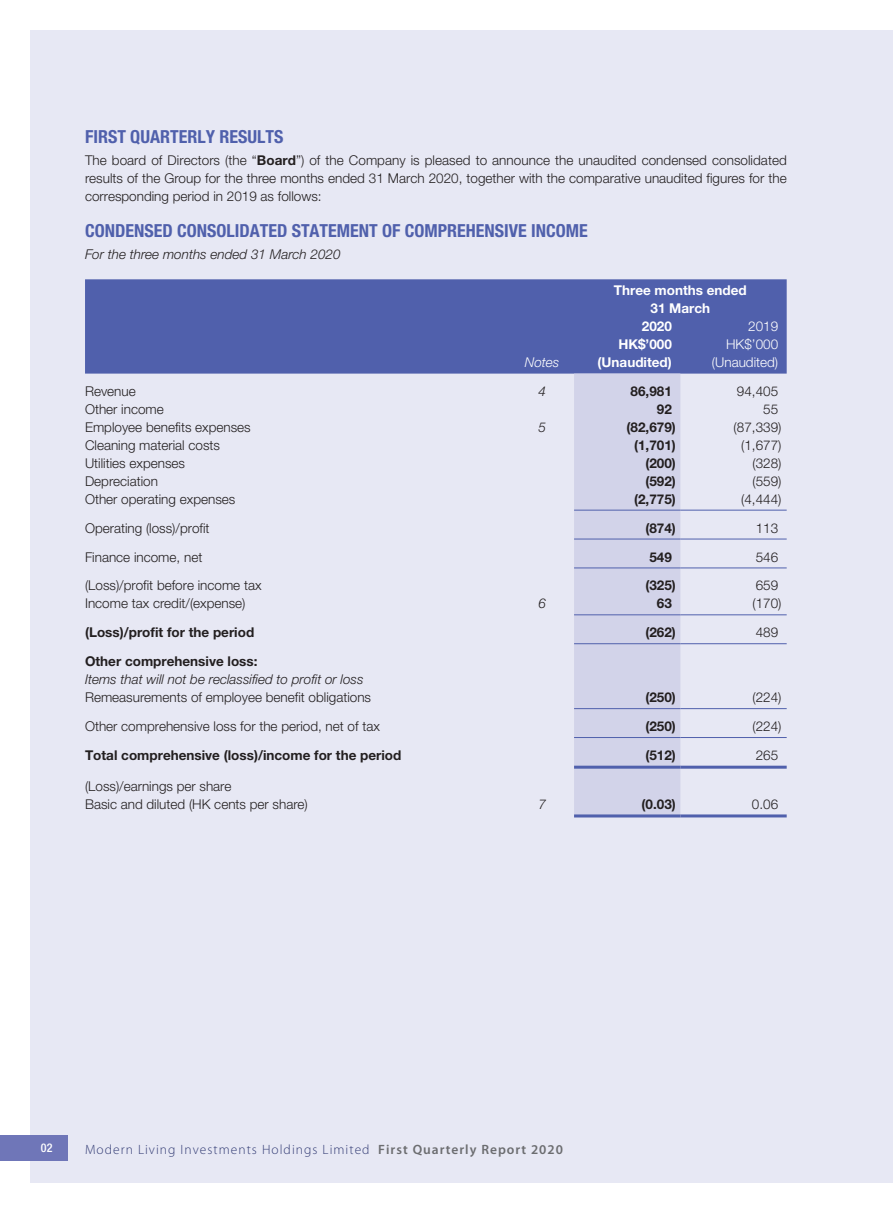
<style>
.page{position:relative;width:893px;height:1212px;background:#fff}
.page>*{position:absolute;margin:0;border:0;box-sizing:border-box;transform-origin:0 0}
._01_H1{font:700 condensed 18px "Helvetica Neue LT Std";color:#5060ac}
._50_Table_txt{font:300 13.5px "Helvetica Neue LT Std";color:#231f20}
._00_txt{font:300 13.5px/18px "Helvetica Neue LT Std";color:#231f20;text-align:justify}
._50_Table_txt-2{font:700 13.5px "Helvetica Neue LT Std";color:#231f20}
.t1{font:300 13.5px "Myriad Pro";letter-spacing:.075em;color:#343d75}
._50_Table_txt-3{font:italic 300 13.5px "Helvetica Neue LT Std";color:#231f20}
._50_Table_txt-4{font:700 13.5px "Helvetica Neue LT Std";color:#fff}
._00_txt-2{font:italic 300 13.5px "Helvetica Neue LT Std";color:#231f20}
._50_Table_txt-5{font:300 13.5px "Helvetica Neue LT Std";color:#fff}
._50_Table_txt-6{font:italic 300 13.5px "Helvetica Neue LT Std";color:#fff}
.t2{font:500 condensed 12px "Helvetica Neue LT Std";color:#fff}
.s1{font-weight:700}
.s2{font-weight:600;color:#6c6d70}
</style>
<div class="page">
<div style="left:30px;top:30px;width:863px;height:1152px;background:#e7e8f4"></div>
<div style="left:0;top:1135px;width:68px;height:26px;background:#6f76b8"></div>
<div style="left:85px;top:279px;width:702px;height:95px;background:#5060ac"></div>
<div style="left:574px;top:374px;width:106px;height:440px;background:#d2d3e9"></div>
<hr style="left:574px;top:510px;width:106px;height:1px;background:#5060ac">
<hr style="left:680px;top:510px;width:107px;height:1px;background:#5060ac">
<hr style="left:574px;top:539px;width:106px;height:1px;background:#5060ac">
<hr style="left:680px;top:539px;width:107px;height:1px;background:#5060ac">
<hr style="left:574px;top:567px;width:106px;height:1px;background:#5060ac">
<hr style="left:680px;top:567px;width:107px;height:1px;background:#5060ac">
<hr style="left:574px;top:614px;width:106px;height:1px;background:#5060ac">
<hr style="left:680px;top:614px;width:107px;height:1px;background:#5060ac">
<hr style="left:574px;top:643px;width:106px;height:1px;background:#5060ac">
<hr style="left:680px;top:643px;width:107px;height:1px;background:#5060ac">
<hr style="left:574px;top:708px;width:106px;height:1px;background:#5060ac">
<hr style="left:680px;top:708px;width:107px;height:1px;background:#5060ac">
<hr style="left:574px;top:737px;width:106px;height:1px;background:#5060ac">
<hr style="left:680px;top:737px;width:107px;height:1px;background:#5060ac">
<hr style="left:574px;top:766px;width:106px;height:3px;background:#5060ac">
<hr style="left:680px;top:766px;width:107px;height:3px;background:#5060ac">
<hr style="left:574px;top:814px;width:106px;height:3px;background:#5060ac">
<hr style="left:680px;top:814px;width:107px;height:3px;background:#5060ac">
<p class="_01_H1" style="left:85px;top:125px;width:200px">FIRST QUARTERLY RESULTS</p>
<p class="_00_txt" style="left:85px;top:151px;width:703px">The board of Directors (the “<span class="s1">Board</span>”) of the Company is pleased to announce the unaudited condensed consolidated results of the Group for the three months ended 31 March 2020, together with the comparative unaudited figures for the corresponding period in 2019 as follows:</p>
<p class="_01_H1" style="left:85px;top:219px;width:504px">CONDENSED CONSOLIDATED STATEMENT OF COMPREHENSIVE INCOME</p>
<p class="_00_txt-2" style="left:85px;top:246px;width:257px">For the three months ended 31 March 2020</p>
<p class="_50_Table_txt-4" style="left:614px;top:282px;width:135px">Three months ended</p>
<p class="_50_Table_txt-4" style="left:650px;top:300px;width:61px">31 March</p>
<p class="_50_Table_txt-4" style="left:642px;top:318px;width:32px">2020</p>
<p class="_50_Table_txt-5" style="left:748px;top:318px;width:32px">2019</p>
<p class="_50_Table_txt-4" style="left:618px;top:336px;width:55px">HK$’000</p>
<p class="_50_Table_txt-5" style="left:726px;top:336px;width:54px">HK$’000</p>
<p class="_50_Table_txt-6" style="left:525px;top:354px;width:36px">Notes</p>
<p class="_50_Table_txt-4" style="left:598px;top:354px;width:76px">(Unaudited)</p>
<p class="_50_Table_txt-5" style="left:712px;top:354px;width:68px">(Unaudited)</p>
<p class="_50_Table_txt" style="left:85px;top:383px;width:52px">Revenue</p>
<p class="_50_Table_txt-3" style="left:538px;top:383px;width:9px">4</p>
<p class="_50_Table_txt-2" style="left:631px;top:382px;width:43px">86,981</p>
<p class="_50_Table_txt" style="left:737px;top:383px;width:43px">94,405</p>
<p class="_50_Table_txt" style="left:85px;top:401px;width:80px">Other income</p>
<p class="_50_Table_txt-2" style="left:657px;top:400px;width:17px">92</p>
<p class="_50_Table_txt" style="left:763px;top:401px;width:17px">55</p>
<p class="_50_Table_txt" style="left:85px;top:419px;width:167px">Employee benefits expenses</p>
<p class="_50_Table_txt-3" style="left:538px;top:419px;width:9px">5</p>
<p class="_50_Table_txt-2" style="left:627px;top:418px;width:51px">(82,679)</p>
<p class="_50_Table_txt" style="left:734px;top:419px;width:49px">(87,339)</p>
<p class="_50_Table_txt" style="left:85px;top:437px;width:137px">Cleaning material costs</p>
<p class="_50_Table_txt-2" style="left:634px;top:436px;width:43px">(1,701)</p>
<p class="_50_Table_txt" style="left:741px;top:437px;width:42px">(1,677)</p>
<p class="_50_Table_txt" style="left:85px;top:455px;width:101px">Utilities expenses</p>
<p class="_50_Table_txt-2" style="left:645px;top:454px;width:32px">(200)</p>
<p class="_50_Table_txt" style="left:752px;top:455px;width:31px">(328)</p>
<p class="_50_Table_txt" style="left:85px;top:473px;width:75px">Depreciation</p>
<p class="_50_Table_txt-2" style="left:645px;top:472px;width:32px">(592)</p>
<p class="_50_Table_txt" style="left:752px;top:473px;width:31px">(559)</p>
<p class="_50_Table_txt" style="left:85px;top:491px;width:152px">Other operating expenses</p>
<p class="_50_Table_txt-2" style="left:634px;top:490px;width:43px">(2,775)</p>
<p class="_50_Table_txt" style="left:741px;top:491px;width:42px">(4,444)</p>
<p class="_50_Table_txt" style="left:85px;top:519px;width:126px">Operating (loss)/profit</p>
<p class="_50_Table_txt-2" style="left:645px;top:519px;width:32px">(874)</p>
<p class="_50_Table_txt" style="left:756px;top:519px;width:24px">113</p>
<p class="_50_Table_txt" style="left:85px;top:548px;width:119px">Finance income, net</p>
<p class="_50_Table_txt-2" style="left:649px;top:548px;width:24px">549</p>
<p class="_50_Table_txt" style="left:756px;top:548px;width:24px">546</p>
<p class="_50_Table_txt" style="left:85px;top:577px;width:178px">(Loss)/profit before income tax</p>
<p class="_50_Table_txt-2" style="left:645px;top:577px;width:32px">(325)</p>
<p class="_50_Table_txt" style="left:756px;top:577px;width:24px">659</p>
<p class="_50_Table_txt" style="left:85px;top:595px;width:162px">Income tax credit/(expense)</p>
<p class="_50_Table_txt-3" style="left:538px;top:595px;width:9px">6</p>
<p class="_50_Table_txt-2" style="left:657px;top:595px;width:17px">63</p>
<p class="_50_Table_txt" style="left:752px;top:595px;width:31px">(170)</p>
<p class="_50_Table_txt-2" style="left:85px;top:624px;width:171px">(Loss)/profit for the period</p>
<p class="_50_Table_txt-2" style="left:645px;top:624px;width:32px">(262)</p>
<p class="_50_Table_txt" style="left:756px;top:624px;width:24px">489</p>
<p class="_50_Table_txt-2" style="left:85px;top:653px;width:174px">Other comprehensive loss:</p>
<p class="_50_Table_txt-3" style="left:85px;top:671px;width:280px">Items that will not be reclassified to profit or loss</p>
<p class="_50_Table_txt" style="left:85px;top:689px;width:288px">Remeasurements of employee benefit obligations</p>
<p class="_50_Table_txt-2" style="left:645px;top:689px;width:32px">(250)</p>
<p class="_50_Table_txt" style="left:752px;top:689px;width:31px">(224)</p>
<p class="_50_Table_txt" style="left:85px;top:718px;width:296px">Other comprehensive loss for the period, net of tax</p>
<p class="_50_Table_txt-2" style="left:645px;top:718px;width:32px">(250)</p>
<p class="_50_Table_txt" style="left:752px;top:718px;width:31px">(224)</p>
<p class="_50_Table_txt-2" style="left:85px;top:747px;width:318px">Total comprehensive (loss)/income for the period</p>
<p class="_50_Table_txt-2" style="left:645px;top:747px;width:32px">(512)</p>
<p class="_50_Table_txt" style="left:756px;top:747px;width:24px">265</p>
<p class="_50_Table_txt" style="left:85px;top:778px;width:148px">(Loss)/earnings per share</p>
<p class="_50_Table_txt" style="left:85px;top:796px;width:224px">Basic and diluted (HK cents per share)</p>
<p class="_50_Table_txt-3" style="left:538px;top:796px;width:9px">7</p>
<p class="_50_Table_txt-2" style="left:642px;top:795px;width:36px">(0.03)</p>
<p class="_50_Table_txt" style="left:752px;top:796px;width:28px">0.06</p>
<p class="t2" style="left:41px;top:1141px;width:13px">02</p>
<p class="t1" style="left:85px;top:1141px;width:479px">Modern Living Investments Holdings Limited <span class="s2">First Quarterly Report 2020</span></p>
</div>
